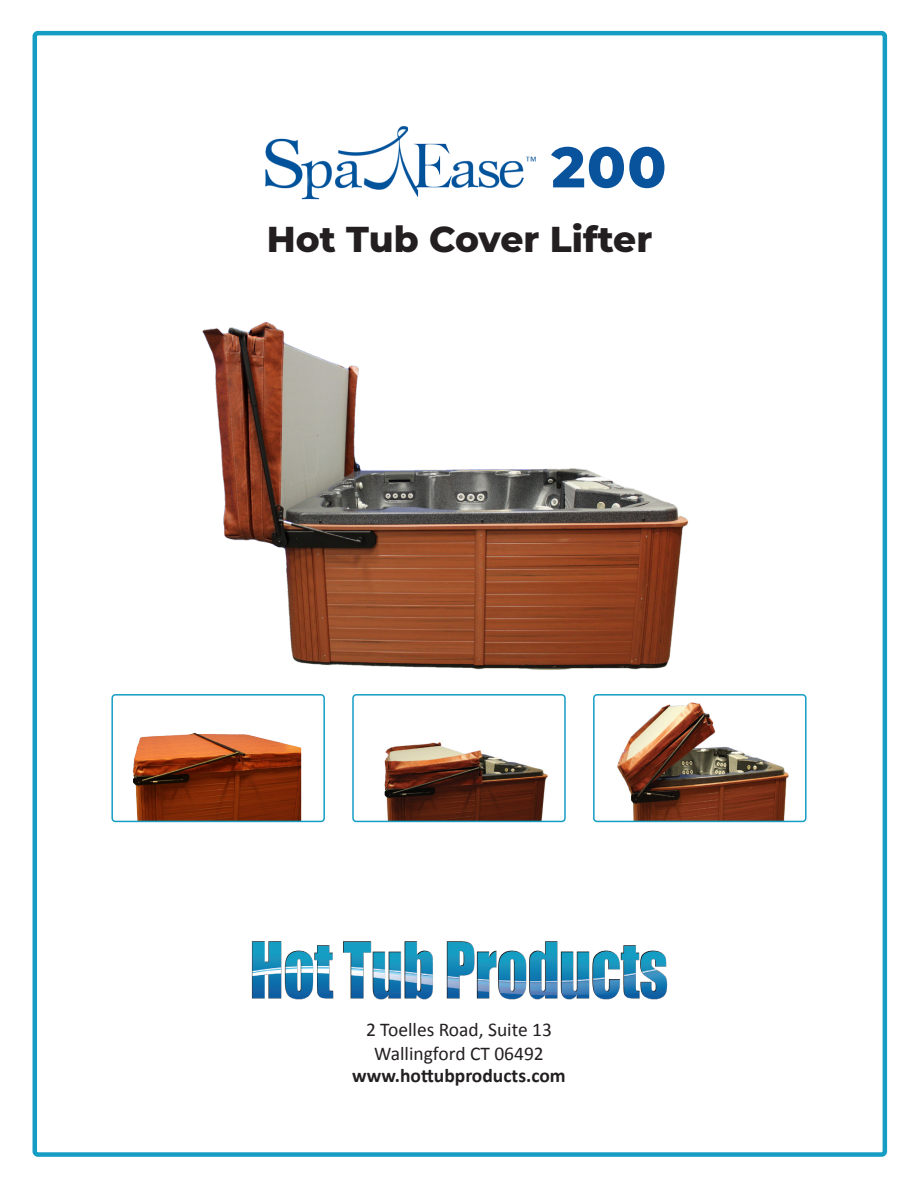
<style>
.page{position:relative;width:918px;height:1188px;background:#fff}
.page>*{position:absolute;margin:0;border:0;box-sizing:border-box;transform-origin:0 0}
.t1{font:800 57px "Montserrat";color:#09539c}
.t2{font:800 36px "Montserrat";color:#231f20}
.t3{font:19.5px "Calibri";color:#231f20}
.t4{font:700 19.5px "Calibri";color:#231f20}
</style>
<div class="page">
<img style="left:202px;top:321px;width:487px;height:375px">
<img style="left:617px;top:702px;width:172px;height:117px">
<div style="left:593px;top:694px;width:214px;height:128px;border:2px solid #159dc3;border-radius:3px"></div>
<img style="left:384px;top:742px;width:164px;height:77px">
<div style="left:352px;top:694px;width:214px;height:128px;border:2px solid #159dc3;border-radius:3px"></div>
<img style="left:132px;top:733px;width:170px;height:86px">
<div style="left:111px;top:694px;width:214px;height:128px;border:2px solid #159dc3;border-radius:3px"></div>
<img style="left:251px;top:941px;width:417px;height:59px">
<img style="left:265px;top:126px;width:271px;height:74px">
<div style="left:33px;top:31px;width:854px;height:1126px;border:4px solid #159dc3;border-radius:3px"></div>
<p class="t1" style="left:551px;top:125px;width:117px">200</p>
<p class="t2" style="left:267px;top:213px;width:387px">Hot Tub Cover Lifter</p>
<p class="t3" style="left:366px;top:1016px;width:187px">2 Toelles Road, Suite 13</p>
<p class="t3" style="left:374px;top:1040px;width:171px">Wallingford CT 06492</p>
<p class="t4" style="left:352px;top:1062px;width:215px">www.hottubproducts.com</p>
</div>
